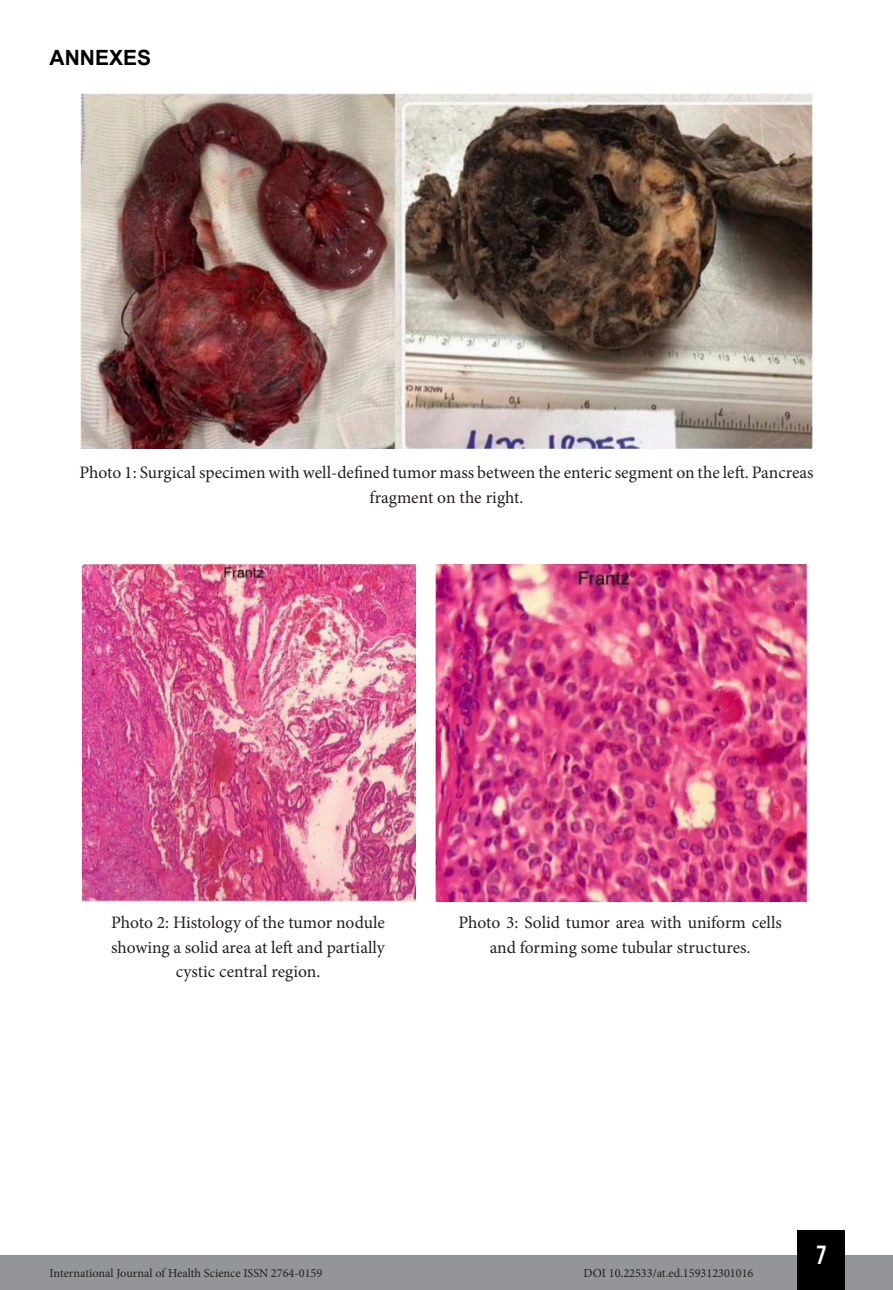
<style>
.page{position:relative;width:893px;height:1290px;background:#fff}
.page>*{position:absolute;margin:0;border:0;box-sizing:border-box;transform-origin:0 0}
.t1{font:26.25px "Bebas Kai";color:#fff}
.Título_ref{font:700 21px "Arial";color:#000}
.Info_Imagem{font:17.5px/24.5px "Minion Pro";color:#231f20;text-align:center}
.t2{font:12.25px "Minion Pro";color:#231f20}
</style>
<div class="page">
<div style="left:0;top:1255px;width:893px;height:35px;background:#939598"></div>
<div style="left:797px;top:1230px;width:48px;height:60px;background:#000"></div>
<img style="left:80px;top:93px;width:733px;height:356px">
<img style="left:81px;top:564px;width:334px;height:338px">
<img style="left:435px;top:563px;width:372px;height:338px">
<p class="Título_ref" style="left:50px;top:44px;width:103px">ANNEXES</p>
<p class="Info_Imagem" style="left:79px;top:461px;width:736px">Photo 1: Surgical specimen with well-defined tumor mass between the enteric segment on the left. Pancreas fragment on the right.</p>
<p class="Info_Imagem" style="left:111px;top:911px;width:275px">Photo 2: Histology of the tumor nodule showing a solid area at left and partially cystic central region.</p>
<p class="Info_Imagem" style="left:458px;top:911px;width:325px">Photo 3: Solid tumor area with uniform cells and forming some tubular structures.</p>
<p class="t2" style="left:50px;top:1265px;width:274px">International Journal of Health Science ISSN 2764-0159</p>
<p class="t2" style="left:584px;top:1265px;width:171px">DOI 10.22533/at.ed.159312301016</p>
<h1 class="t1" style="left:817px;top:1241px;width:11px">7</h1>
</div>
